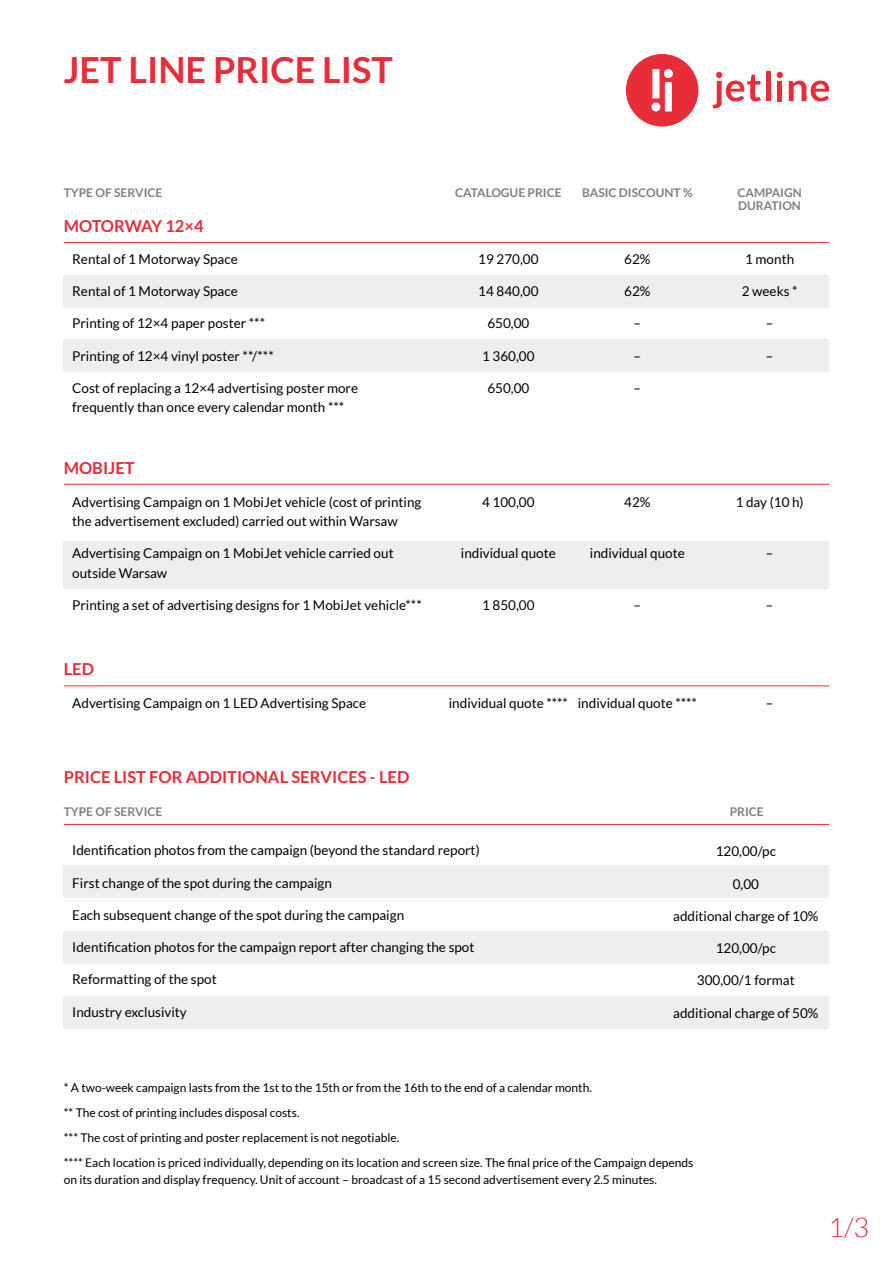
<style>
.page{position:relative;width:893px;height:1263px;background:#fff}
.page>*{position:absolute;margin:0;border:0;box-sizing:border-box;transform-origin:0 0}
.t1{font:700 36px "Lato";color:#e62d38}
.t2{font:300 27px "Lato";color:#e62d38}
.t3{font:700 16.5px "Lato";color:#e62d38}
.t4{font:700 16.5px "Lato";letter-spacing:-.02em;color:#e62d38}
.t5{font:13.5px/19.5px "Lato";color:#000}
.t6{font:12px/25px "Lato";color:#000}
.t7{font:700 12px/12.9px "Lato";color:#818080}
</style>
<div class="page">
<svg style="left:713px;top:72px;width:48px;height:36px"></svg>
<div style="left:766px;top:72px;width:5px;height:29px;background:#e62d38"></div>
<svg style="left:777px;top:72px;width:6px;height:6px"></svg>
<div style="left:777px;top:81px;width:5px;height:20px;background:#e62d38"></div>
<svg style="left:789px;top:81px;width:40px;height:20px"></svg>
<svg style="left:626px;top:54px;width:72px;height:73px"></svg>
<div style="left:64px;top:339px;width:765px;height:33px;background:#eee"></div>
<div style="left:64px;top:275px;width:765px;height:32px;background:#eee"></div>
<hr style="left:64px;top:242px;width:765px;height:1px;background:#e62d38">
<hr style="left:64px;top:484px;width:765px;height:1px;background:#e62d38">
<hr style="left:64px;top:685px;width:765px;height:1px;background:#e62d38">
<div style="left:64px;top:541px;width:765px;height:48px;background:#eee"></div>
<hr style="left:64px;top:824px;width:765px;height:1px;background:#e62d38">
<div style="left:64px;top:866px;width:765px;height:32px;background:#eee"></div>
<div style="left:64px;top:932px;width:765px;height:32px;background:#eee"></div>
<div style="left:64px;top:996px;width:765px;height:33px;background:#eee"></div>
<h1 class="t1" style="left:64px;top:49px;width:331px">JET LINE PRICE LIST</h1>
<p class="t7" style="left:64px;top:186px;width:100px">TYPE OF SERVICE</p>
<p class="t7" style="left:455px;top:186px;width:108px">CATALOGUE PRICE</p>
<p class="t7" style="left:582px;top:186px;width:112px">BASIC DISCOUNT %</p>
<p class="t7" style="left:737px;top:186px;width:66px">CAMPAIGN<br>DURATION</p>
<p class="t4" style="left:64px;top:216px;width:141px">MOTORWAY 12×4</p>
<p class="t5" style="left:72px;top:249px;width:167px">Rental of 1 Motorway Space</p>
<p class="t5" style="left:72px;top:281px;width:167px">Rental of 1 Motorway Space</p>
<p class="t5" style="left:72px;top:314px;width:194px">Printing of 12×4 paper poster ***</p>
<p class="t5" style="left:72px;top:346px;width:203px">Printing of 12×4 vinyl poster **/***</p>
<p class="t5" style="left:72px;top:378px;width:287px">Cost of replacing a 12×4 advertising poster more frequently than once every calendar month ***</p>
<p class="t3" style="left:64px;top:458px;width:72px">MOBIJET</p>
<p class="t5" style="left:72px;top:492px;width:351px">Advertising Campaign on 1 MobiJet vehicle (cost of printing the advertisement excluded) carried out within Warsaw</p>
<p class="t5" style="left:72px;top:544px;width:323px">Advertising Campaign on 1 MobiJet vehicle carried out outside Warsaw</p>
<p class="t5" style="left:72px;top:595px;width:351px">Printing a set of advertising designs for 1 MobiJet vehicle***</p>
<p class="t3" style="left:64px;top:660px;width:32px">LED</p>
<p class="t5" style="left:478px;top:249px;width:62px">19 270,00</p>
<p class="t5" style="left:478px;top:281px;width:62px">14 840,00</p>
<p class="t5" style="left:487px;top:314px;width:44px">650,00</p>
<p class="t5" style="left:482px;top:346px;width:54px">1 360,00</p>
<p class="t5" style="left:487px;top:378px;width:44px">650,00</p>
<p class="t5" style="left:624px;top:249px;width:28px">62%</p>
<p class="t5" style="left:624px;top:281px;width:28px">62%</p>
<p class="t5" style="left:634px;top:314px;width:9px">–</p>
<p class="t5" style="left:634px;top:346px;width:9px">–</p>
<p class="t5" style="left:634px;top:378px;width:9px">–</p>
<p class="t5" style="left:482px;top:492px;width:54px">4 100,00</p>
<p class="t5" style="left:461px;top:544px;width:96px">individual quote</p>
<p class="t5" style="left:482px;top:595px;width:54px">1 850,00</p>
<p class="t5" style="left:624px;top:492px;width:28px">42%</p>
<p class="t5" style="left:590px;top:544px;width:96px">individual quote</p>
<p class="t5" style="left:634px;top:595px;width:9px">–</p>
<p class="t5" style="left:745px;top:249px;width:51px">1 month</p>
<p class="t5" style="left:742px;top:281px;width:57px">2 weeks *</p>
<p class="t5" style="left:766px;top:314px;width:9px">–</p>
<p class="t5" style="left:766px;top:346px;width:9px">–</p>
<p class="t5" style="left:736px;top:492px;width:69px">1 day (10 h)</p>
<p class="t5" style="left:766px;top:544px;width:9px">–</p>
<p class="t5" style="left:766px;top:595px;width:9px">–</p>
<p class="t5" style="left:72px;top:694px;width:295px">Advertising Campaign on 1 LED Advertising Space</p>
<p class="t5" style="left:449px;top:694px;width:121px">individual quote ****</p>
<p class="t5" style="left:766px;top:694px;width:9px">–</p>
<p class="t5" style="left:578px;top:694px;width:121px">individual quote ****</p>
<p class="t3" style="left:64px;top:767px;width:347px">PRICE LIST FOR ADDITIONAL SERVICES - LED</p>
<p class="t7" style="left:64px;top:805px;width:100px">TYPE OF SERVICE</p>
<p class="t7" style="left:730px;top:805px;width:36px">PRICE</p>
<p class="t5" style="left:72px;top:841px;width:409px">Identification photos from the campaign (beyond the standard report)</p>
<p class="t5" style="left:72px;top:873px;width:261px">First change of the spot during the campaign</p>
<p class="t5" style="left:72px;top:905px;width:333px">Each subsequent change of the spot during the campaign</p>
<p class="t5" style="left:72px;top:937px;width:404px">Identification photos for the campaign report after changing the spot</p>
<p class="t5" style="left:72px;top:970px;width:146px">Reformatting of the spot</p>
<p class="t5" style="left:72px;top:1002px;width:116px">Industry exclusivity</p>
<p class="t5" style="left:716px;top:842px;width:62px">120,00/pc</p>
<p class="t5" style="left:733px;top:874px;width:28px">0,00</p>
<p class="t5" style="left:673px;top:906px;width:147px">additional charge of 10%</p>
<p class="t5" style="left:716px;top:938px;width:62px">120,00/pc</p>
<p class="t5" style="left:697px;top:971px;width:99px">300,00/1 format</p>
<p class="t5" style="left:673px;top:1003px;width:147px">additional charge of 50%</p>
<p class="t6" style="left:64px;top:1075px;width:631px">* A two-week campaign lasts from the 1st to the 15th or from the 16th to the end of a calendar month.<br>** The cost of printing includes disposal costs.<br>*** The cost of printing and poster replacement is not negotiable.<br>**** Each location is priced individually, depending on its location and screen size. The final price of the Campaign depends</p>
<p class="t6" style="left:64px;top:1167px;width:595px">on its duration and display frequency. Unit of account – broadcast of a 15 second advertisement every 2.5 minutes.</p>
<h2 class="t2" style="left:828px;top:1213px;width:42px">1/3</h2>
</div>
